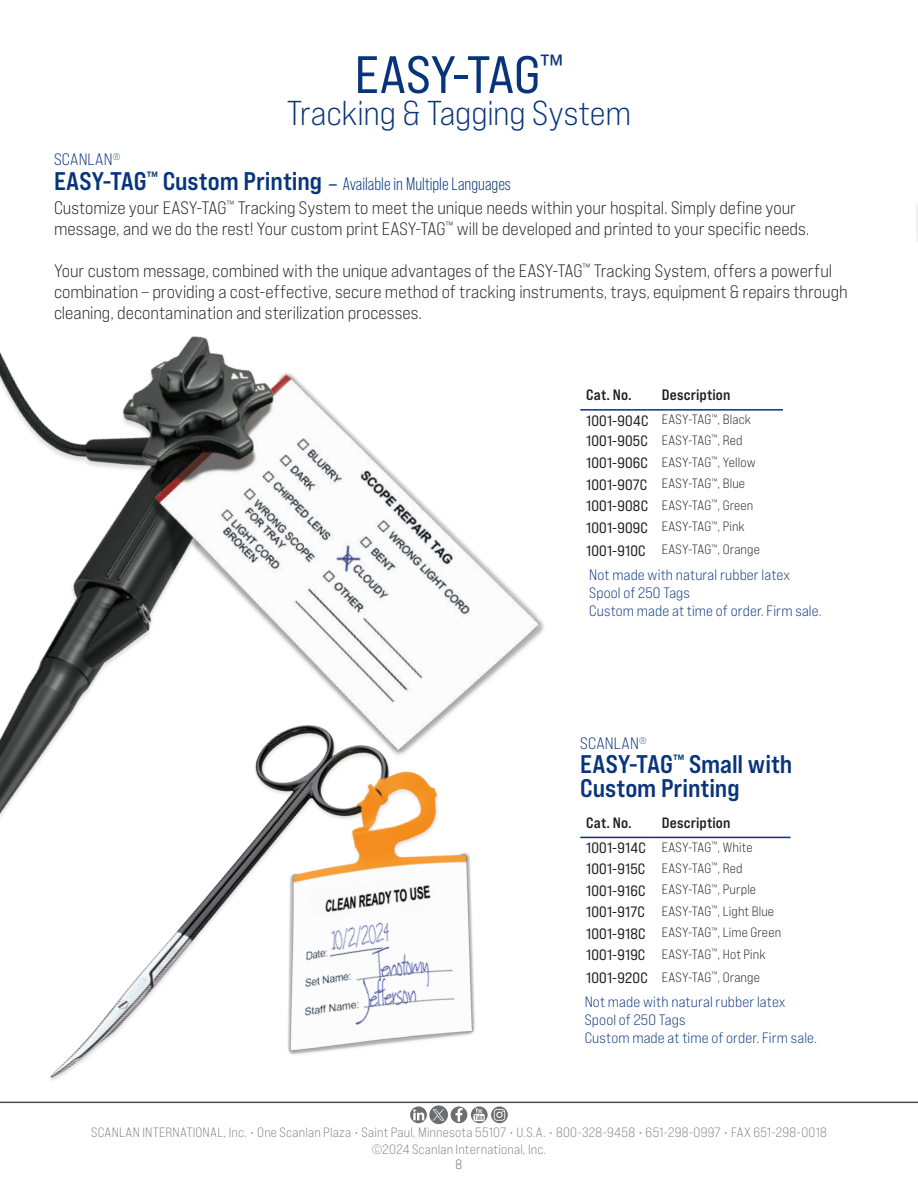
<style>
.page{position:relative;width:918px;height:1188px;background:#fff}
.page>*{position:absolute;margin:0;border:0;box-sizing:border-box;transform-origin:0 0}
.t1{font:52.5px "Bebas Neue Pro Exp Rg";letter-spacing:-.01em;color:#08347b}
.t2{font:34.5px "Bebas Neue Pro Exp Bk";letter-spacing:-.01em;color:#08347b}
._2015_Inst__Care_Title{font:25.5px/24px "Bebas Neue Pro Exp Bd";letter-spacing:-.005em;color:#08347b}
._2015_Description{font:18px/21px "Bebas Neue Pro Exp Bk";color:#231f20}
._2015_Inst__Care_Title-2{font:18px "Bebas Neue Pro";color:#08347b}
._2015_Inst__Care_Title-3{font:16.5px "Bebas Neue Pro Exp Bk";letter-spacing:.015em;color:#08347b}
.t3{font:15px "Bebas Neue Pro Exp Bk";letter-spacing:.01em;color:#08347b}
._2015_CHART_Model_Number{font:15px "Bebas Neue Pro Exp Rg";letter-spacing:.01em;color:#231f20}
._2015_CHART_TEXT{font:15px "Bebas Neue Pro Exp Bd";letter-spacing:.01em;color:#231f20}
._2015_CHART_TEXT-2{font:13.5px "Bebas Neue Pro Exp Bk";letter-spacing:.015em;color:#231f20}
.t4{font:13.5px/16.5px "Bebas Neue Pro Exp Bk";letter-spacing:.015em;color:#808285;text-align:center}
.t5{font:13.5px "Bebas Neue Pro Exp Bk";color:#6c6d70}
.s1{font-family:"Bebas Neue Pro Exp Bd";font-size:25.5px}
.s2{font-family:"ITC Avant Garde Std"}
</style>
<div class="page">
<hr style="left:0;top:1102px;width:918px;height:1px;background:#4b4c4d">
<hr style="left:914px;top:139px;width:4px;height:969px;background:#fff">
<img style="left:0;top:336px;width:544px;height:301px">
<img style="left:0;top:637px;width:596px;height:488px">
<hr style="left:580px;top:837px;width:76px;height:1px;background:#08347b">
<hr style="left:656px;top:837px;width:135px;height:1px;background:#08347b">
<hr style="left:580px;top:409px;width:76px;height:2px;background:#08347b">
<hr style="left:656px;top:409px;width:127px;height:2px;background:#08347b">
<p class="t1" style="left:355px;top:42px;width:210px">EASY-TAG<sup>™</sup></p>
<p class="t2" style="left:287px;top:92px;width:346px">Tracking &amp; Tagging System</p>
<p class="_2015_Inst__Care_Title-3" style="left:54px;top:149px;width:68px">SCANLAN<sup>®</sup></p>
<p class="_2015_Inst__Care_Title-2" style="left:54px;top:174px;width:458px"><span class="s1">EASY-TAG</span><sup>™</sup> <span class="s1">Custom Printing</span> <span class="s2">–</span> Available in Multiple Languages</p>
<p class="_2015_Description" style="left:54px;top:197px;width:757px">Customize your EASY-TAG<sup>™</sup> Tracking System to meet the unique needs within your hospital. Simply define your message, and we do the rest! Your custom print EASY-TAG<sup>™</sup> will be developed and printed to your specific needs.</p>
<p class="_2015_Description" style="left:54px;top:260px;width:795px">Your custom message, combined with the unique advantages of the EASY-TAG<sup>™</sup> Tracking System, offers a powerful combination – providing a cost-effective, secure method of tracking instruments, trays, equipment &amp; repairs through cleaning, decontamination and sterilization processes.</p>
<p class="_2015_CHART_TEXT" style="left:586px;top:385px;width:47px">Cat. No.</p>
<p class="_2015_CHART_TEXT" style="left:662px;top:385px;width:70px">Description</p>
<p class="_2015_CHART_Model_Number" style="left:586px;top:411px;width:64px">1001-904C</p>
<p class="_2015_CHART_TEXT-2" style="left:662px;top:411px;width:91px">EASY-TAG<sup>™</sup>, Black</p>
<p class="_2015_CHART_Model_Number" style="left:586px;top:432px;width:63px">1001-905C</p>
<p class="_2015_CHART_TEXT-2" style="left:662px;top:432px;width:82px">EASY-TAG<sup>™</sup>, Red</p>
<p class="_2015_CHART_Model_Number" style="left:586px;top:454px;width:63px">1001-906C</p>
<p class="_2015_CHART_TEXT-2" style="left:662px;top:454px;width:95px">EASY-TAG<sup>™</sup>, Yellow</p>
<p class="_2015_CHART_Model_Number" style="left:586px;top:475px;width:63px">1001-907C</p>
<p class="_2015_CHART_TEXT-2" style="left:662px;top:475px;width:85px">EASY-TAG<sup>™</sup>, Blue</p>
<p class="_2015_CHART_Model_Number" style="left:586px;top:497px;width:63px">1001-908C</p>
<p class="_2015_CHART_TEXT-2" style="left:662px;top:497px;width:93px">EASY-TAG<sup>™</sup>, Green</p>
<p class="_2015_CHART_Model_Number" style="left:586px;top:518px;width:63px">1001-909C</p>
<p class="_2015_CHART_TEXT-2" style="left:662px;top:518px;width:85px">EASY-TAG<sup>™</sup>, Pink</p>
<p class="_2015_CHART_Model_Number" style="left:586px;top:541px;width:61px">1001-910C</p>
<p class="_2015_CHART_TEXT-2" style="left:662px;top:541px;width:100px">EASY-TAG<sup>™</sup>, Orange</p>
<p class="t3" style="left:589px;top:565px;width:202px">Not made with natural rubber latex</p>
<p class="t3" style="left:589px;top:583px;width:102px">Spool of 250 Tags</p>
<p class="t3" style="left:589px;top:601px;width:234px">Custom made at time of order. Firm sale.</p>
<p class="_2015_Inst__Care_Title-3" style="left:580px;top:733px;width:68px">SCANLAN<sup>®</sup></p>
<p class="_2015_Inst__Care_Title" style="left:580px;top:752px;width:214px">EASY-TAG<sup>™</sup> Small with<br>Custom Printing</p>
<p class="_2015_CHART_TEXT" style="left:586px;top:813px;width:47px">Cat. No.</p>
<p class="_2015_CHART_TEXT" style="left:662px;top:813px;width:70px">Description</p>
<p class="_2015_CHART_Model_Number" style="left:586px;top:839px;width:61px">1001-914C</p>
<p class="_2015_CHART_TEXT-2" style="left:662px;top:839px;width:92px">EASY-TAG<sup>™</sup>, White</p>
<p class="_2015_CHART_Model_Number" style="left:586px;top:860px;width:60px">1001-915C</p>
<p class="_2015_CHART_TEXT-2" style="left:662px;top:860px;width:82px">EASY-TAG<sup>™</sup>, Red</p>
<p class="_2015_CHART_Model_Number" style="left:586px;top:881px;width:61px">1001-916C</p>
<p class="_2015_CHART_TEXT-2" style="left:662px;top:881px;width:96px">EASY-TAG<sup>™</sup>, Purple</p>
<p class="_2015_CHART_Model_Number" style="left:586px;top:903px;width:60px">1001-917C</p>
<p class="_2015_CHART_TEXT-2" style="left:662px;top:903px;width:114px">EASY-TAG<sup>™</sup>, Light Blue</p>
<p class="_2015_CHART_Model_Number" style="left:586px;top:924px;width:61px">1001-918C</p>
<p class="_2015_CHART_TEXT-2" style="left:662px;top:924px;width:121px">EASY-TAG<sup>™</sup>, Lime Green</p>
<p class="_2015_CHART_Model_Number" style="left:586px;top:946px;width:61px">1001-919C</p>
<p class="_2015_CHART_TEXT-2" style="left:662px;top:946px;width:105px">EASY-TAG<sup>™</sup>, Hot Pink</p>
<p class="_2015_CHART_Model_Number" style="left:586px;top:969px;width:63px">1001-920C</p>
<p class="_2015_CHART_TEXT-2" style="left:662px;top:969px;width:100px">EASY-TAG<sup>™</sup>, Orange</p>
<p class="t3" style="left:585px;top:993px;width:202px">Not made with natural rubber latex</p>
<p class="t3" style="left:585px;top:1011px;width:102px">Spool of 250 Tags</p>
<p class="t3" style="left:585px;top:1029px;width:234px">Custom made at time of order. Firm sale.</p>
<p class="t4" style="left:91px;top:1124px;width:737px">SCANLAN INTERNATIONAL, Inc. • One Scanlan Plaza • Saint Paul, Minnesota 55107 • U.S.A. • 800-328-9458 • 651-298-0997 • FAX 651-298-0018 ©2024 Scanlan International, Inc.</p>
<p class="t5" style="left:456px;top:1156px;width:8px">8</p>
</div>
